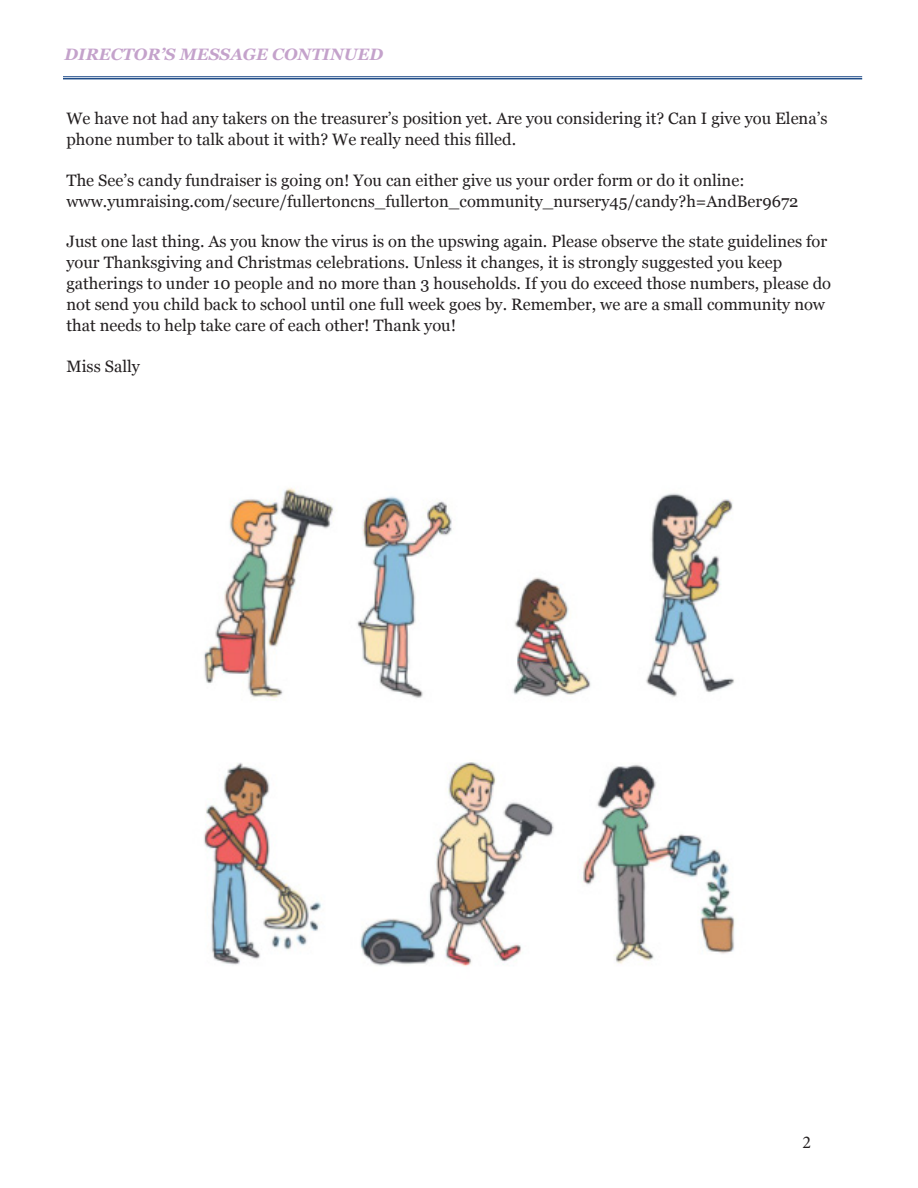
<style>
.page{position:relative;width:918px;height:1188px;background:#fff}
.page>*{position:absolute;margin:0;border:0;box-sizing:border-box;transform-origin:0 0}
.t1{font:18px "Minion Pro";color:#231f20}
.Bodycopy{font:16.5px/21px "Georgia";color:#231f20}
.t2{font:italic 700 16.5px "Georgia";color:#c4a2cb}
</style>
<div class="page">
<hr style="left:63px;top:76px;width:799px;height:1px;background:#204d89">
<hr style="left:63px;top:78px;width:799px;height:1px;background:#204d89">
<img style="left:204px;top:488px;width:531px;height:479px">
<p class="t2" style="left:64px;top:42px;width:320px">DIRECTOR’S MESSAGE CONTINUED</p>
<p class="Bodycopy" style="left:66px;top:107px;width:763px">We have not had any takers on the treasurer’s position yet. Are you considering it? Can I give you Elena’s phone number to talk about it with? We really need this filled.</p>
<p class="Bodycopy" style="left:66px;top:169px;width:734px">The See’s candy fundraiser is going on! You can either give us your order form or do it online: www.yumraising.com/secure/fullertoncns_fullerton_community_nursery45/candy?h=AndBer9672</p>
<p class="Bodycopy" style="left:66px;top:230px;width:766px">Just one last thing. As you know the virus is on the upswing again. Please observe the state guidelines for your Thanksgiving and Christmas celebrations. Unless it changes, it is strongly suggested you keep gatherings to under 10 people and no more than 3 households. If you do exceed those numbers, please do not send you child back to school until one full week goes by. Remember, we are a small community now that needs to help take care of each other! Thank you!</p>
<p class="Bodycopy" style="left:66px;top:355px;width:75px">Miss Sally</p>
<p class="t1" style="left:803px;top:1130px;width:10px">2</p>
</div>
